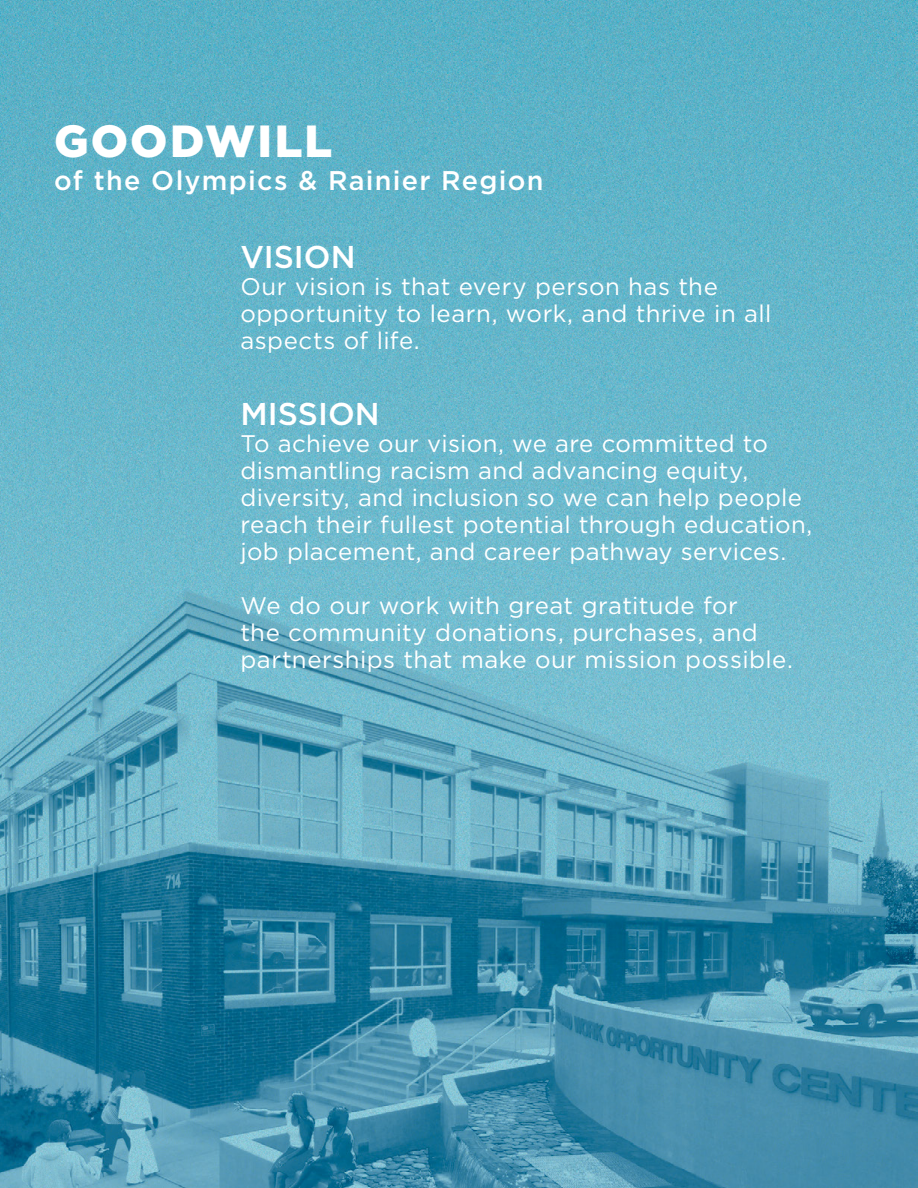
<style>
.page{position:relative;width:918px;height:1188px;background:#fff}
.page>*{position:absolute;margin:0;border:0;box-sizing:border-box;transform-origin:0 0}
.t1{font:900 45px "Gotham";letter-spacing:.045em;color:#fff}
.t2{font:500 31.5px "Gotham";color:#fff}
.t3{font:500 27px "Gotham";letter-spacing:.045em;color:#fff}
.t4{font:24px/27px "Gotham";letter-spacing:.015em;color:#fff}
</style>
<div class="page">
<img style="left:0;top:0;width:918px;height:1188px">
<h1 class="t1" style="left:54px;top:111px;width:280px">GOODWILL</h1>
<p class="t3" style="left:54px;top:163px;width:491px">of the Olympics &amp; Rainier Region</p>
<h2 class="t2" style="left:240px;top:236px;width:117px">VISION</h2>
<p class="t4" style="left:240px;top:273px;width:533px">Our vision is that every person has the opportunity to learn, work, and thrive in all aspects of life.</p>
<h2 class="t2" style="left:240px;top:393px;width:141px">MISSION</h2>
<p class="t4" style="left:240px;top:429px;width:574px">To achieve our vision, we are committed to dismantling racism and advancing equity, diversity, and inclusion so we can help people reach their fullest potential through education, job placement, and career pathway services.</p>
<p class="t4" style="left:240px;top:591px;width:554px">We do our work with great gratitude for<br>the community donations, purchases, and partnerships that make our mission possible.</p>
</div>
